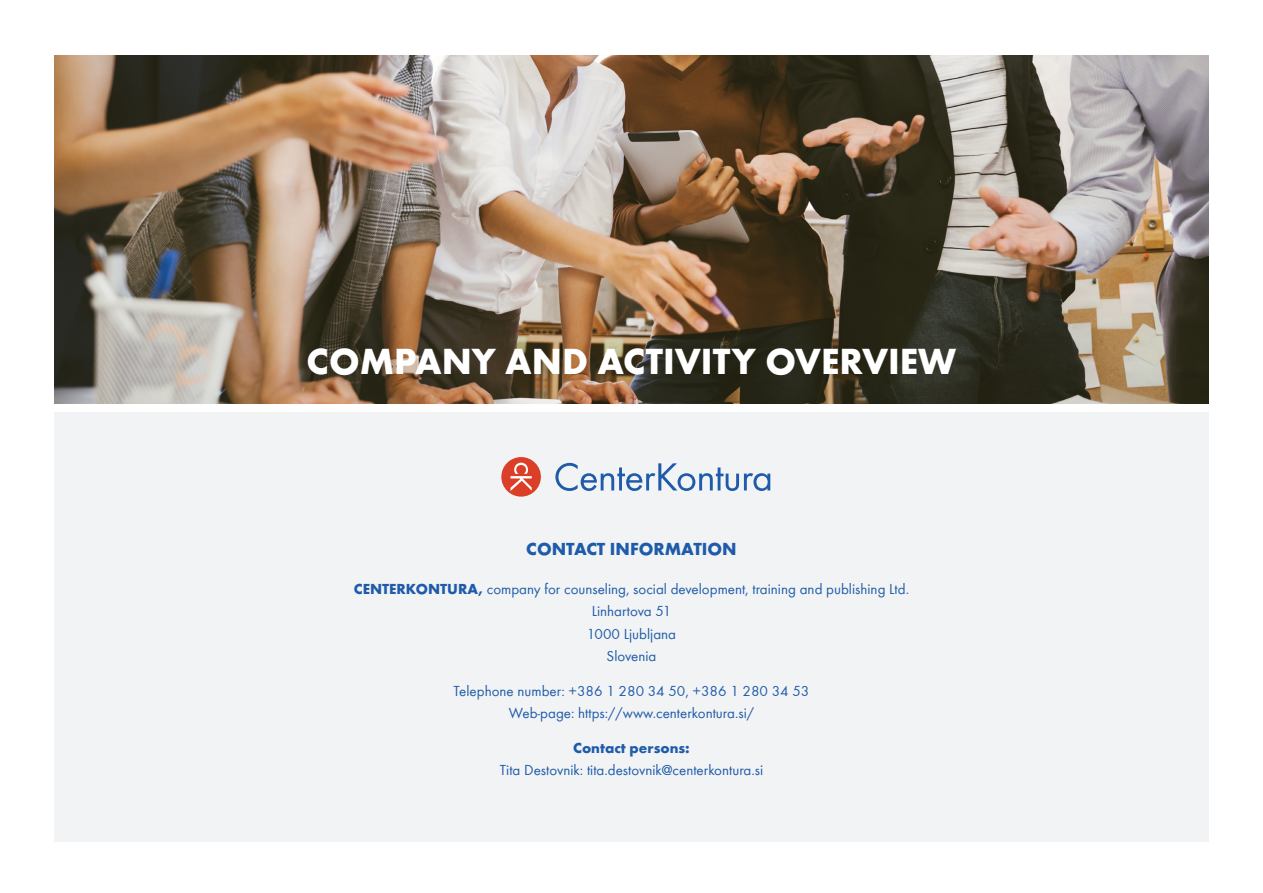
<style>
.page{position:relative;width:1263px;height:893px;background:#fff}
.page>*{position:absolute;margin:0;border:0;box-sizing:border-box;transform-origin:0 0}
.naslov{font:700 37.5px "Futura TEE";color:#fff}
.naslov-2{font:700 18px "Futura TEE";color:#1e5baa}
.Besedilo{font:15px "Futura TEE";color:#1e5baa}
.Besedilo-2{font:700 15px "Futura TEE";color:#1e5baa}
.s1{font-weight:700}
</style>
<div class="page">
<div style="left:54px;top:412px;width:1155px;height:430px;background:#f2f3f4"></div>
<img style="left:54px;top:55px;width:1155px;height:349px">
<div style="left:501px;top:457px;width:40px;height:40px;background:#db3f28;border-radius:50%"></div>
<svg style="left:510px;top:463px;width:22px;height:28px"></svg>
<svg style="left:555px;top:463px;width:215px;height:28px"></svg>
<p class="naslov" style="left:307px;top:338px;width:651px">COMPANY AND ACTIVITY OVERVIEW</p>
<p class="naslov-2" style="left:526px;top:538px;width:212px">CONTACT INFORMATION</p>
<p class="Besedilo" style="left:354px;top:580px;width:557px"><span class="s1">CENTERKONTURA,</span> company for counseling, social development, training and publishing Ltd.</p>
<p class="Besedilo" style="left:592px;top:602px;width:81px">Linhartova 51</p>
<p class="Besedilo" style="left:587px;top:625px;width:91px">1000 Ljubljana</p>
<p class="Besedilo" style="left:607px;top:647px;width:51px">Slovenia</p>
<p class="Besedilo" style="left:453px;top:682px;width:357px">Telephone number: +386 1 280 34 50, +386 1 280 34 53</p>
<p class="Besedilo" style="left:509px;top:704px;width:247px">Web-page: https://www.centerkontura.si/</p>
<p class="Besedilo-2" style="left:573px;top:739px;width:118px">Contact persons:</p>
<p class="Besedilo" style="left:500px;top:761px;width:265px">Tita Destovnik: tita.destovnik@centerkontura.si</p>
</div>
